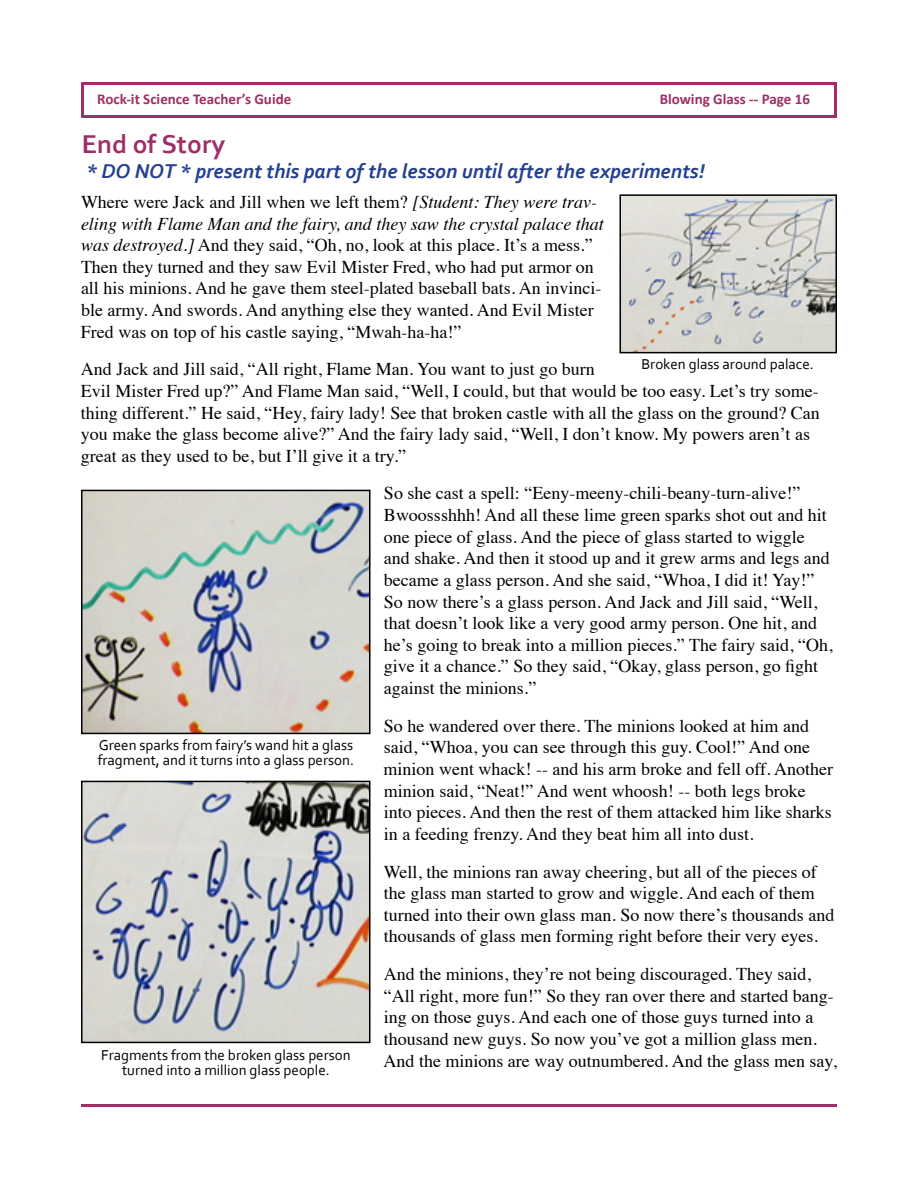
<style>
.page{position:relative;width:918px;height:1188px;background:#fff}
.page>*{position:absolute;margin:0;border:0;box-sizing:border-box;transform-origin:0 0}
.t1{font:700 27px "Corbel";color:#9f2e66}
.t2{font:italic 700 21px "Corbel";color:#25408f}
.t3{font:18px/21.6px "Times";color:#000}
.t4{font:15px/15px "Corbel";color:#000}
.t5{font:700 15px "Calibri";color:#9f2e66}
.s1{font-style:italic}
</style>
<div class="page">
<div style="left:81px;top:82px;width:756px;height:36px;border:3px solid #9f2e66"></div>
<hr style="left:81px;top:1104px;width:756px;height:3px;background:#9f2e66">
<img style="left:623px;top:197px;width:211px;height:153px">
<div style="left:620px;top:194px;width:217px;height:159px;border:2px solid #000"></div>
<img style="left:84px;top:493px;width:283px;height:238px">
<div style="left:81px;top:490px;width:289px;height:244px;border:2px solid #000"></div>
<img style="left:84px;top:784px;width:283px;height:256px">
<div style="left:81px;top:781px;width:289px;height:262px;border:2px solid #000"></div>
<p class="t5" style="left:97px;top:90px;width:196px">Rock-it Science Teacher’s Guide</p>
<p class="t5" style="left:660px;top:90px;width:152px">Blowing Glass -- Page 16</p>
<h1 class="t1" style="left:82px;top:127px;width:145px">End of Story</h1>
<p class="t2" style="left:86px;top:158px;width:620px">* DO NOT * present this part of the lesson until after the experiments!</p>
<p class="t3" style="left:81px;top:190px;width:524px">Where were Jack and Jill when we left them? <span class="s1">[Student: They were trav&shy;eling with Flame Man and the fairy, and they saw the crystal palace that was destroyed.]</span> And they said, “Oh, no, look at this place. It’s a mess.” Then they turned and they saw Evil Mister Fred, who had put armor on all his minions. And he gave them steel-plated baseball bats. An invinci&shy;ble army. And swords. And anything else they wanted. And Evil Mister Fred was on top of his castle saying, “Mwah-ha-ha!”</p>
<p class="t3" style="left:81px;top:357px;width:740px">And Jack and Jill said, “All right, Flame Man. You want to just go burn<br>Evil Mister Fred up?” And Flame Man said, “Well, I could, but that would be too easy. Let’s try some&shy;thing different.” He said, “Hey, fairy lady! See that broken castle with all the glass on the ground? Can you make the glass become alive?” And the fairy lady said, “Well, I don’t know. My powers aren’t as great as they used to be, but I’ll give it a try.”</p>
<p class="t3" style="left:384px;top:481px;width:450px">So she cast a spell: “Eeny-meeny-chili-beany-turn-alive!” Bwoossshhh! And all these lime green sparks shot out and hit one piece of glass. And the piece of glass started to wiggle and shake. And then it stood up and it grew arms and legs and became a glass person. And she said, “Whoa, I did it! Yay!” So now there’s a glass person. And Jack and Jill said, “Well, that doesn’t look like a very good army person. One hit, and he’s going to break into a million pieces.” The fairy said, “Oh, give it a chance.” So they said, “Okay, glass person, go fight against the minions.”</p>
<p class="t3" style="left:384px;top:713px;width:451px">So he wandered over there. The minions looked at him and said, “Whoa, you can see through this guy. Cool!” And one minion went whack! -- and his arm broke and fell off. Another minion said, “Neat!” And went whoosh! -- both legs broke into pieces. And then the rest of them attacked him like sharks in a feeding frenzy. And they beat him all into dust.</p>
<p class="t3" style="left:384px;top:859px;width:452px">Well, the minions ran away cheering, but all of the pieces of the glass man started to grow and wiggle. And each of them turned into their own glass man. So now there’s thousands and thousands of glass men forming right before their very eyes.</p>
<p class="t3" style="left:384px;top:962px;width:455px">And the minions, they’re not being discouraged. They said, “All right, more fun!” So they ran over there and started bang&shy;ing on those guys. And each one of those guys turned into a thousand new guys. So now you’ve got a million glass men.<br>And the minions are way outnumbered. And the glass men say,</p>
<p class="t4" style="left:641px;top:356px;width:174px">Broken glass around palace.</p>
<p class="t4" style="left:98px;top:738px;width:258px">Green sparks from fairy’s wand hit a glass fragment, and it turns into a glass person.</p>
<p class="t4" style="left:101px;top:1047px;width:251px;text-align:center">Fragments from the broken glass person turned into a million glass people.</p>
</div>
